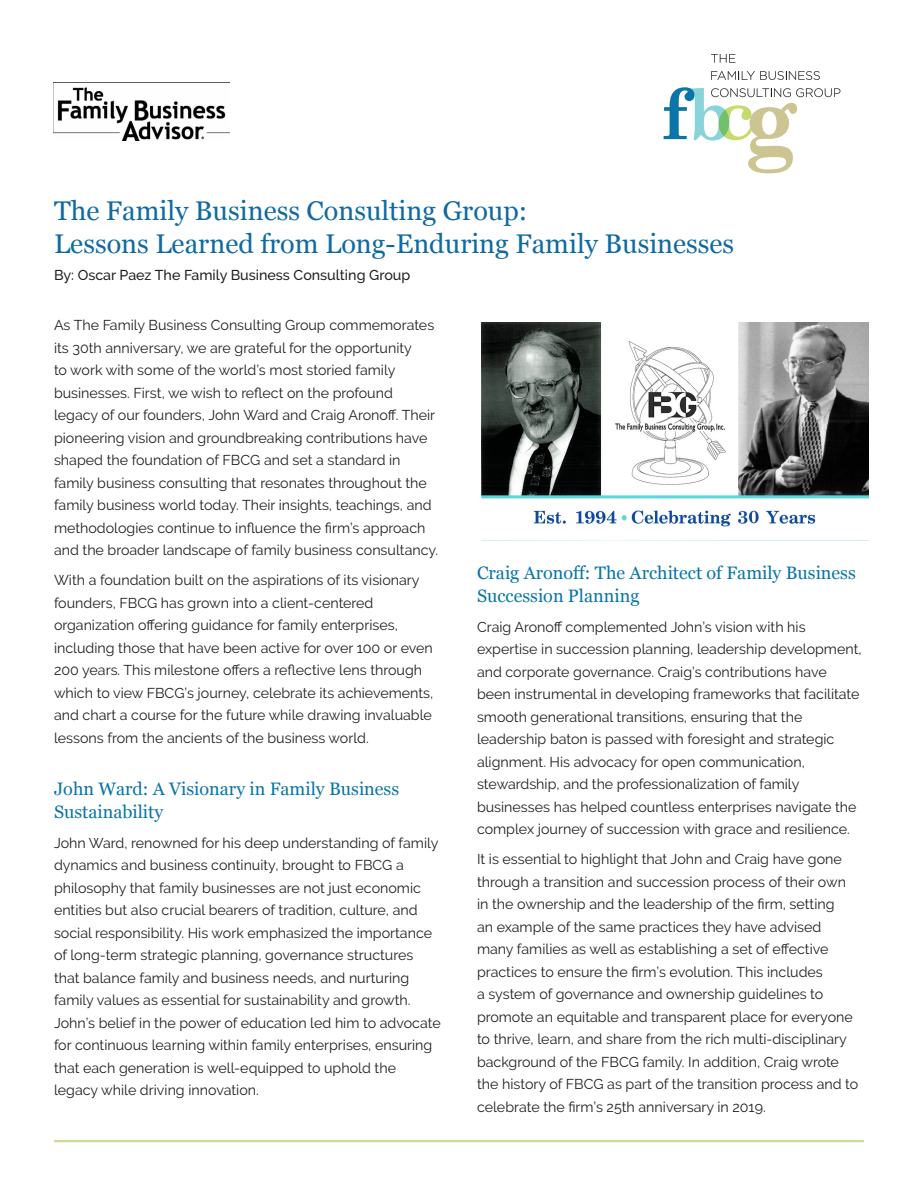
<style>
.page{position:relative;width:918px;height:1188px;background:#fff}
.page>*{position:absolute;margin:0;border:0;box-sizing:border-box;transform-origin:0 0}
.t1{font:27px/33px "Georgia";color:#106aa1}
.copy{font:18px/22.5px "Georgia";color:#0975a8}
.copy-2{font:14.25px/22.5px "Raleway";color:#231f20}
.t2{font:500 14.25px "Raleway";color:#231f20}
</style>
<div class="page">
<svg style="left:711px;top:54px;width:24px;height:9px"></svg>
<svg style="left:711px;top:71px;width:109px;height:9px"></svg>
<svg style="left:664px;top:87px;width:176px;height:86px"></svg>
<img style="left:54px;top:82px;width:176px;height:59px">
<hr style="left:54px;top:1140px;width:810px;height:2px;background:#c7df8e">
<img style="left:482px;top:323px;width:386px;height:204px">
<p class="t1" style="left:54px;top:193px;width:682px">The Family Business Consulting Group:<br>Lessons Learned from Long-Enduring Family Businesses</p>
<p class="t2" style="left:54px;top:267px;width:358px">By: Oscar Paez The Family Business Consulting Group</p>
<p class="copy-2" style="left:54px;top:314px;width:386px">As The Family Business Consulting Group commemorates its 30th anniversary, we are grateful for the opportunity<br>to work with some of the world’s most storied family businesses. First, we wish to reflect on the profound legacy of our founders, John Ward and Craig Aronoff. Their pioneering vision and groundbreaking contributions have shaped the foundation of FBCG and set a standard in family business consulting that resonates throughout the family business world today. Their insights, teachings, and methodologies continue to influence the firm’s approach and the broader landscape of family business consultancy.</p>
<p class="copy-2" style="left:54px;top:569px;width:381px">With a foundation built on the aspirations of its visionary founders, FBCG has grown into a client-centered organization offering guidance for family enterprises, including those that have been active for over 100 or even 200 years. This milestone offers a reflective lens through which to view FBCG’s journey, celebrate its achievements, and chart a course for the future while drawing invaluable lessons from the ancients of the business world.</p>
<p class="copy" style="left:54px;top:777px;width:347px">John Ward: A Visionary in Family Business<br>Sustainability</p>
<p class="copy-2" style="left:54px;top:831px;width:388px">John Ward, renowned for his deep understanding of family dynamics and business continuity, brought to FBCG a philosophy that family businesses are not just economic entities but also crucial bearers of tradition, culture, and social responsibility. His work emphasized the importance of long-term strategic planning, governance structures that balance family and business needs, and nurturing family values as essential for sustainability and growth.<br>John’s belief in the power of education led him to advocate for continuous learning within family enterprises, ensuring that each generation is well-equipped to uphold the legacy while driving innovation.</p>
<p class="copy" style="left:477px;top:561px;width:380px">Craig Aronoff: The Architect of Family Business<br>Succession Planning</p>
<p class="copy-2" style="left:477px;top:616px;width:386px">Craig Aronoff complemented John’s vision with his expertise in succession planning, leadership development, and corporate governance. Craig’s contributions have been instrumental in developing frameworks that facilitate smooth generational transitions, ensuring that the leadership baton is passed with foresight and strategic alignment. His advocacy for open communication, stewardship, and the professionalization of family businesses has helped countless enterprises navigate the complex journey of succession with grace and resilience.</p>
<p class="copy-2" style="left:477px;top:848px;width:383px">It is essential to highlight that John and Craig have gone through a transition and succession process of their own in the ownership and the leadership of the firm, setting<br>an example of the same practices they have advised many families as well as establishing a set of effective practices to ensure the firm’s evolution. This includes<br>a system of governance and ownership guidelines to promote an equitable and transparent place for everyone to thrive, learn, and share from the rich multi-disciplinary background of the FBCG family. In addition, Craig wrote the history of FBCG as part of the transition process and to celebrate the firm’s 25th anniversary in 2019.</p>
</div>
